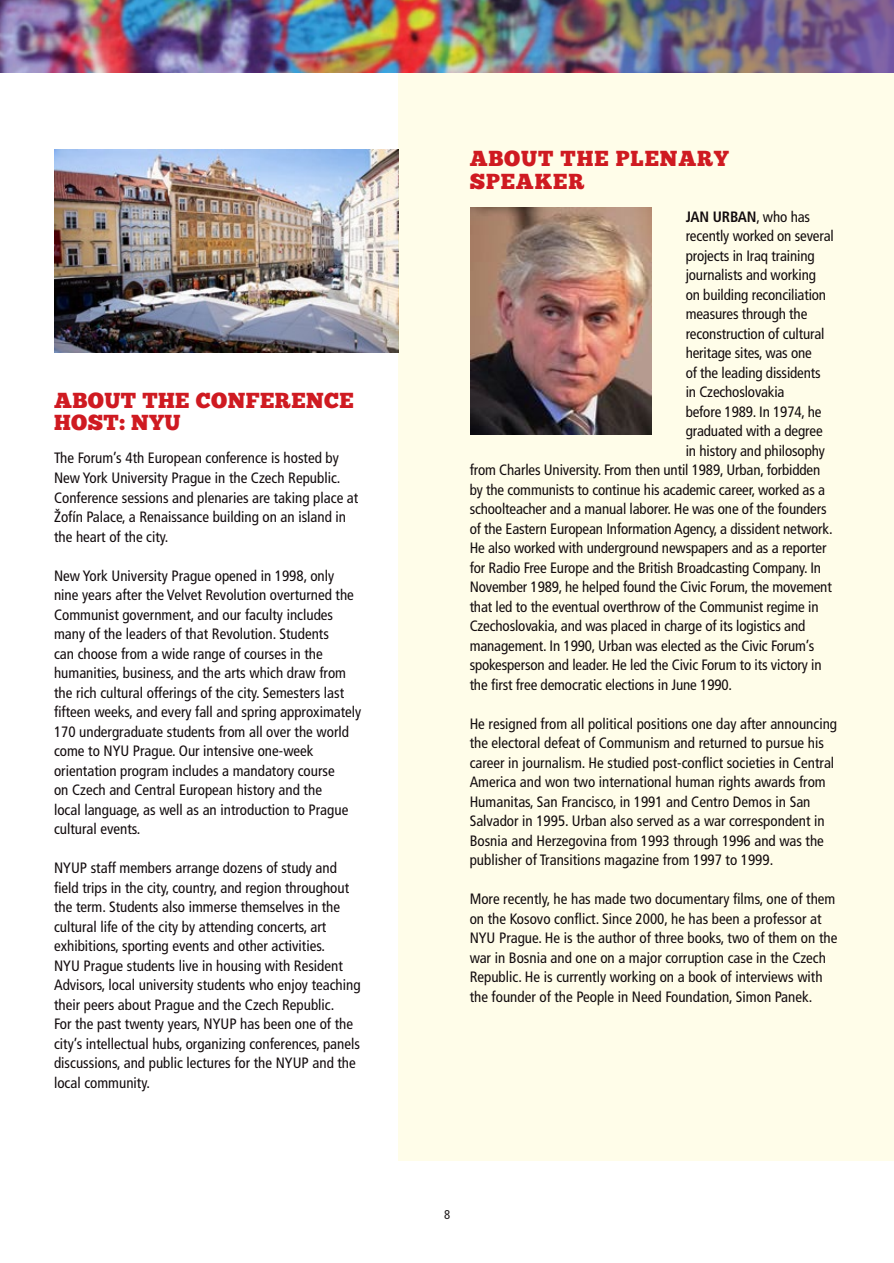
<style>
.page{position:relative;width:894px;height:1263px;background:#fff}
.page>*{position:absolute;margin:0;border:0;box-sizing:border-box;transform-origin:0 0}
.t1{font:21.75px/22.5px "Chunk Five";letter-spacing:.02em;color:#cf1a21}
.t2{font:21.75px/22.5px "Chunk Five";letter-spacing:.04em;color:#cf1a21}
.t3{font:condensed 15px/19.5px "Frutiger LT Std";color:#130c0e}
.t4{font:700 condensed 15px "Frutiger LT Std";letter-spacing:-.01em;color:#130c0e}
.t5{font:condensed 12.75px "Frutiger LT Std";color:#231f20}
.s1{font-weight:400}
</style>
<div class="page">
<img style="left:0;top:0;width:893px;height:73px">
<img style="left:54px;top:150px;width:344px;height:203px">
<div style="left:398px;top:73px;width:495px;height:1087px;background:#fffde9"></div>
<img style="left:470px;top:208px;width:181px;height:226px">
<h1 class="t1" style="left:54px;top:389px;width:301px">ABOUT THE CONFERENCE<br>HOST: NYU</h1>
<p class="t3" style="left:54px;top:448px;width:306px">The Forum’s 4th European conference is hosted by New York University Prague in the Czech Republic.<br>Conference sessions and plenaries are taking place at Žofín Palace, a Renaissance building on an island in the heart of the city.</p>
<p class="t3" style="left:54px;top:565px;width:309px">New York University Prague opened in 1998, only nine years after the Velvet Revolution overturned the Communist government, and our faculty includes many of the leaders of that Revolution. Students<br>can choose from a wide range of courses in the humanities, business, and the arts which draw from the rich cultural offerings of the city. Semesters last fifteen weeks, and every fall and spring approximately 170 undergraduate students from all over the world come to NYU Prague. Our intensive one-week orientation program includes a mandatory course<br>on Czech and Central European history and the<br>local language, as well as an introduction to Prague cultural events.</p>
<p class="t3" style="left:54px;top:858px;width:308px">NYUP staff members arrange dozens of study and field trips in the city, country, and region throughout the term. Students also immerse themselves in the cultural life of the city by attending concerts, art exhibitions, sporting events and other activities.<br>NYU Prague students live in housing with Resident Advisors, local university students who enjoy teaching their peers about Prague and the Czech Republic.<br>For the past twenty years, NYUP has been one of the city’s intellectual hubs, organizing conferences, panels discussions, and public lectures for the NYUP and the local community.</p>
<h1 class="t2" style="left:469px;top:147px;width:260px">ABOUT THE PLENARY<br>SPEAKER</h1>
<p class="t4" style="left:685px;top:207px;width:126px">JAN URBAN<span class="s1">, who has</span></p>
<p class="t3" style="left:685px;top:226px;width:150px">recently worked on several</p>
<p class="t3" style="left:685px;top:246px;width:130px">projects in Iraq training</p>
<p class="t3" style="left:685px;top:265px;width:132px">journalists and working</p>
<p class="t3" style="left:685px;top:285px;width:142px">on building reconciliation</p>
<p class="t3" style="left:685px;top:304px;width:123px">measures through the</p>
<p class="t3" style="left:685px;top:324px;width:140px">reconstruction of cultural</p>
<p class="t3" style="left:685px;top:343px;width:128px">heritage sites, was one</p>
<p class="t3" style="left:685px;top:363px;width:136px">of the leading dissidents</p>
<p class="t3" style="left:685px;top:382px;width:100px">in Czechoslovakia</p>
<p class="t3" style="left:685px;top:402px;width:137px">before 1989. In 1974, he</p>
<p class="t3" style="left:685px;top:421px;width:138px">graduated with a degree</p>
<p class="t3" style="left:685px;top:441px;width:141px">in history and philosophy</p>
<p class="t3" style="left:469px;top:460px;width:352px">from Charles University. From then until 1989, Urban, forbidden</p>
<p class="t3" style="left:469px;top:480px;width:357px">by the communists to continue his academic career, worked as a</p>
<p class="t3" style="left:469px;top:499px;width:358px">schoolteacher and a manual laborer. He was one of the founders</p>
<p class="t3" style="left:469px;top:519px;width:364px">of the Eastern European Information Agency, a dissident network.</p>
<p class="t3" style="left:469px;top:538px;width:358px">He also worked with underground newspapers and as a reporter</p>
<p class="t3" style="left:469px;top:558px;width:353px">for Radio Free Europe and the British Broadcasting Company. In</p>
<p class="t3" style="left:469px;top:577px;width:363px">November 1989, he helped found the Civic Forum, the movement</p>
<p class="t3" style="left:469px;top:597px;width:350px">that led to the eventual overthrow of the Communist regime in</p>
<p class="t3" style="left:469px;top:616px;width:337px">Czechoslovakia, and was placed in charge of its logistics and</p>
<p class="t3" style="left:469px;top:636px;width:346px">management. In 1990, Urban was elected as the Civic Forum’s</p>
<p class="t3" style="left:469px;top:655px;width:353px">spokesperson and leader. He led the Civic Forum to its victory in</p>
<p class="t3" style="left:469px;top:675px;width:264px">the first free democratic elections in June 1990.</p>
<p class="t3" style="left:469px;top:714px;width:369px">He resigned from all political positions one day after announcing the electoral defeat of Communism and returned to pursue his career in journalism. He studied post-conflict societies in Central America and won two international human rights awards from Humanitas, San Francisco, in 1991 and Centro Demos in San Salvador in 1995. Urban also served as a war correspondent in Bosnia and Herzegovina from 1993 through 1996 and was the publisher of Transitions magazine from 1997 to 1999.</p>
<p class="t3" style="left:469px;top:889px;width:369px">More recently, he has made two documentary films, one of them on the Kosovo conflict. Since 2000, he has been a professor at NYU Prague. He is the author of three books, two of them on the war in Bosnia and one on a major corruption case in the Czech Republic. He is currently working on a book of interviews with the founder of the People in Need Foundation, Simon Panek.</p>
<p class="t5" style="left:444px;top:1206px;width:8px">8</p>
</div>
